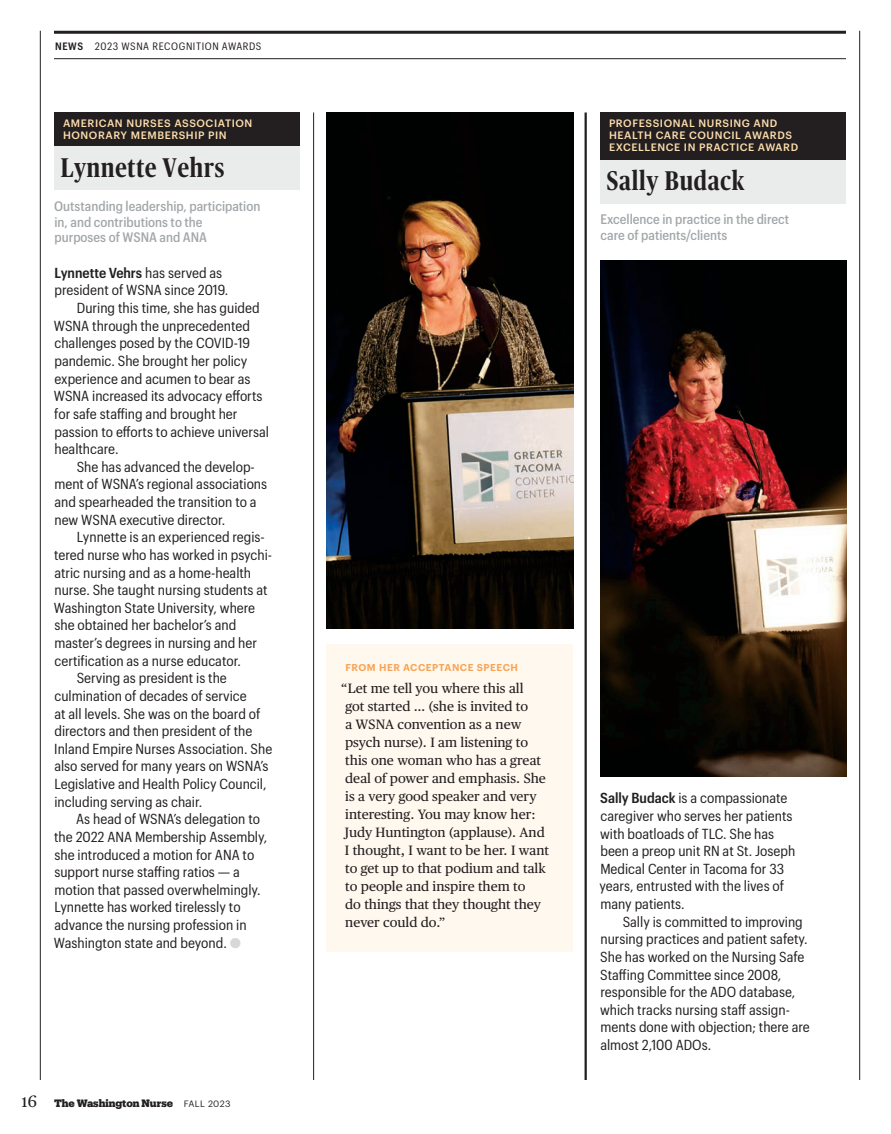
<style>
.page{position:relative;width:891px;height:1134px;background:#fff}
.page>*{position:absolute;margin:0;border:0;box-sizing:border-box;transform-origin:0 0}
.Awards_-_Awardee{font:700 27px "Publico Headline Cond";letter-spacing:.03em;color:#231f20}
._3_-_Paragraph__indent{font:14.25px/17.7px "Graphik Compact";color:#231f20}
._3_-_Paragraph__top_padding{font:14.25px/17.7px "Graphik Compact";color:#231f20}
._3_-_Paragraph__first{font:14.25px/17.7px "Graphik Compact";color:#231f20}
.speech{font:13.5px/18px "Publico Text";color:#231f20}
.Awards_-_Award_Description{font:500 13.5px/15.8px "Graphik Compact";color:#a3a7a9}
.Awards_-_award{font:500 10.5px/12px "Graphik";letter-spacing:.055em;color:#fedfae}
.Header_Line{font:10.5px "Graphik Compact";letter-spacing:.055em;color:#231f20}
.t1{font:900 10.5px "Produkt";color:#231f20}
.speach_header{font:600 9.75px "Graphik";letter-spacing:.055em;color:#f8a355}
.s1{font-weight:600}
.s2{color:#d8d9d7}
.s3{font-family:"Publico Text";font-weight:400;font-size:16.5px}
.s4{font-family:"Graphik";font-weight:400;font-size:9px}
</style>
<div class="page">
<hr style="left:40px;top:31px;width:1px;height:1049px;background:#231f20">
<hr style="left:859px;top:31px;width:1px;height:1049px;background:#231f20">
<div style="left:54px;top:112px;width:246px;height:37px;background:#231f20"></div>
<div style="left:54px;top:147px;width:246px;height:43px;background:#eaeceb"></div>
<div style="left:600px;top:112px;width:246px;height:49px;background:#231f20"></div>
<div style="left:600px;top:160px;width:246px;height:44px;background:#eaeceb"></div>
<img style="left:600px;top:261px;width:246px;height:516px">
<img style="left:327px;top:112px;width:246px;height:516px">
<hr style="left:585px;top:112px;width:2px;height:968px;background:#231f20">
<div style="left:327px;top:644px;width:246px;height:46px;background:#fef8ee"></div>
<div style="left:327px;top:664px;width:246px;height:288px;background:#fef8ee"></div>
<hr style="left:313px;top:112px;width:1px;height:968px;background:#231f20">
<hr style="left:54px;top:31px;width:792px;height:3px;background:#231f20">
<hr style="left:54px;top:58px;width:792px;height:1px;background:#231f20">
<p class="Header_Line" style="left:55px;top:38px;width:208px"><span class="s1">NEWS</span> 2023 WSNA RECOGNITION AWARDS</p>
<p class="Awards_-_award" style="left:63px;top:117px;width:191px">AMERICAN NURSES ASSOCIATION<br>HONORARY MEMBERSHIP PIN</p>
<p class="Awards_-_Awardee" style="left:61px;top:148px;width:165px">Lynnette Vehrs</p>
<p class="Awards_-_Award_Description" style="left:54px;top:197px;width:208px">Outstanding leadership, participation in, and contributions to the<br>purposes of WSNA and ANA</p>
<p class="_3_-_Paragraph__first" style="left:54px;top:263px;width:175px"><span class="s1">Lynnette Vehrs</span> has served as president of WSNA since 2019.</p>
<p class="_3_-_Paragraph__indent" style="left:54px;top:298px;width:217px;text-indent:23px">During this time, she has guided<br>WSNA through the unprecedented challenges posed by the COVID-19 pandemic. She brought her policy experience and acumen to bear as<br>WSNA increased its advocacy efforts for safe staffing and brought her passion to efforts to achieve universal healthcare.</p>
<p class="_3_-_Paragraph__indent" style="left:54px;top:457px;width:214px;text-indent:22px">She has advanced the develop&shy;ment of WSNA’s regional associations and spearheaded the transition to a new WSNA executive director.</p>
<p class="_3_-_Paragraph__indent" style="left:54px;top:527px;width:220px;text-indent:23px">Lynnette is an experienced regis&shy;tered nurse who has worked in psychi&shy;atric nursing and as a home-health nurse. She taught nursing students at Washington State University, where she obtained her bachelor’s and master’s degrees in nursing and her certification as a nurse educator.</p>
<p class="_3_-_Paragraph__indent" style="left:54px;top:668px;width:220px;text-indent:22px">Serving as president is the culmination of decades of service<br>at all levels. She was on the board of directors and then president of the Inland Empire Nurses Association. She also served for many years on WSNA’s Legislative and Health Policy Council, including serving as chair.</p>
<p class="_3_-_Paragraph__indent" style="left:54px;top:809px;width:215px;text-indent:22px">As head of WSNA’s delegation to the 2022 ANA Membership Assembly, she introduced a motion for ANA to support nurse staffing ratios — a motion that passed overwhelmingly.<br>Lynnette has worked tirelessly to advance the nursing profession in Washington state and beyond. <span class="s2">●</span></p>
<p class="t1" style="left:22px;top:1096px;width:211px"><span class="s3">16</span> The Washington Nurse <span class="s4">FALL 2023</span></p>
<p class="Awards_-_award" style="left:609px;top:117px;width:191px">PROFESSIONAL NURSING AND<br>HEALTH CARE COUNCIL AWARDS<br>EXCELLENCE IN PRACTICE AWARD</p>
<p class="Awards_-_Awardee" style="left:607px;top:162px;width:139px">Sally Budack</p>
<p class="Awards_-_Award_Description" style="left:600px;top:210px;width:190px">Excellence in practice in the direct care of patients/clients</p>
<p class="speach_header" style="left:345px;top:660px;width:174px">FROM HER ACCEPTANCE SPEECH</p>
<p class="speech" style="left:341px;top:678px;width:210px">“Let me tell you where this all<br>got started … (she is invited to<br>a WSNA convention as a new psych nurse). I am listening to this one woman who has a great deal of power and emphasis. She is a very good speaker and very interesting. You may know her:<br>Judy Huntington (applause). And<br>I thought, I want to be her. I want to get up to that podium and talk to people and inspire them to<br>do things that they thought they never could do.”</p>
<p class="_3_-_Paragraph__top_padding" style="left:600px;top:788px;width:197px"><span class="s1">Sally Budack</span> is a compassionate caregiver who serves her patients with boatloads of TLC. She has been a preop unit RN at St. Joseph<br>Medical Center in Tacoma for 33 years, entrusted with the lives of many patients.</p>
<p class="_3_-_Paragraph__indent" style="left:600px;top:912px;width:211px;text-indent:23px">Sally is committed to improving nursing practices and patient safety.<br>She has worked on the Nursing Safe<br>Staffing Committee since 2008, responsible for the ADO database, which tracks nursing staff assign&shy;ments done with objection; there are almost 2,100 ADOs.</p>
</div>
